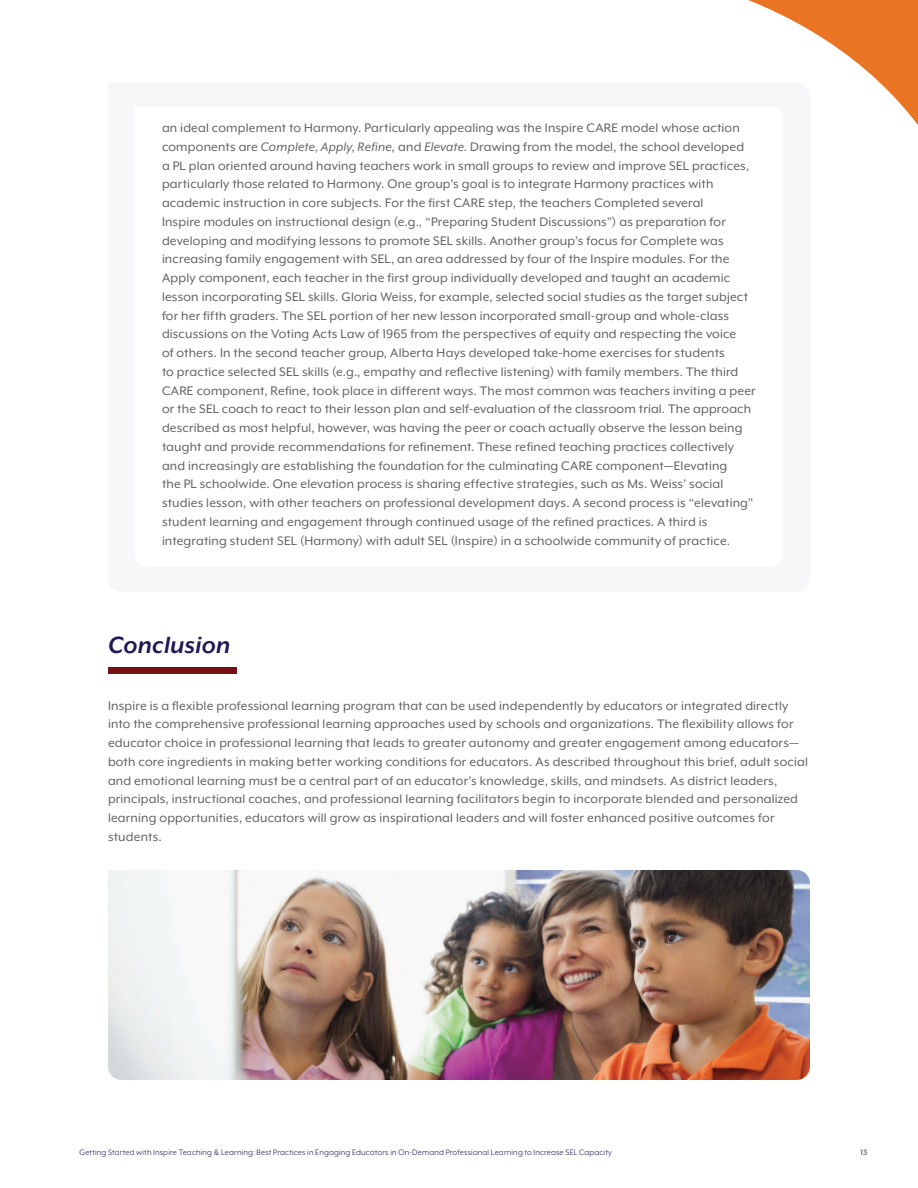
<style>
.page{position:relative;width:918px;height:1188px;background:#fff}
.page>*{position:absolute;margin:0;border:0;box-sizing:border-box;transform-origin:0 0}
.t1{font:italic 700 27px "Mr Eaves XL Mod OT";letter-spacing:.01em;color:#1f1854}
.t2{font:14.25px/18.8px "Mr Eaves XL Mod OT";letter-spacing:.01em;color:#606262}
.t3{font:9px "Mr Eaves XL Mod OT";letter-spacing:.015em;color:#1f1854}
.t4{font:700 9px "Mr Eaves XL Mod OT";color:#707070}
.s1{font-style:italic}
</style>
<div class="page">
<svg style="left:748px;top:0;width:170px;height:125px"></svg>
<svg style="left:748px;top:82px;width:62px;height:43px;fill:#f7f6f9"></svg>
<div style="left:108px;top:667px;width:128px;height:7px;background:#761014"></div>
<img style="left:108px;top:870px;width:702px;height:210px">
<p class="t2" style="left:162px;top:118px;width:595px">an ideal complement to Harmony. Particularly appealing was the Inspire CARE model whose action components are <span class="s1">Complete, Apply, Refine,</span> and <span class="s1">Elevate</span>. Drawing from the model, the school developed<br>a PL plan oriented around having teachers work in small groups to review and improve SEL practices, particularly those related to Harmony. One group’s goal is to integrate Harmony practices with academic instruction in core subjects. For the first CARE step, the teachers Completed several<br>Inspire modules on instructional design (e.g., “Preparing Student Discussions”) as preparation for developing and modifying lessons to promote SEL skills. Another group’s focus for Complete was increasing family engagement with SEL, an area addressed by four of the Inspire modules. For the Apply component, each teacher in the first group individually developed and taught an academic lesson incorporating SEL skills. Gloria Weiss, for example, selected social studies as the target subject for her fifth graders. The SEL portion of her new lesson incorporated small-group and whole-class discussions on the Voting Acts Law of 1965 from the perspectives of equity and respecting the voice<br>of others. In the second teacher group, Alberta Hays developed take-home exercises for students<br>to practice selected SEL skills (e.g., empathy and reflective listening) with family members. The third CARE component, Refine, took place in different ways. The most common was teachers inviting a peer or the SEL coach to react to their lesson plan and self-evaluation of the classroom trial. The approach described as most helpful, however, was having the peer or coach actually observe the lesson being taught and provide recommendations for refinement. These refined teaching practices collectively and increasingly are establishing the foundation for the culminating CARE component—Elevating<br>the PL schoolwide. One elevation process is sharing effective strategies, such as Ms. Weiss’ social studies lesson, with other teachers on professional development days. A second process is “elevating” student learning and engagement through continued usage of the refined practices. A third is integrating student SEL (Harmony) with adult SEL (Inspire) in a schoolwide community of practice.</p>
<p class="t1" style="left:108px;top:632px;width:124px">Conclusion</p>
<p class="t2" style="left:108px;top:696px;width:702px">Inspire is a flexible professional learning program that can be used independently by educators or integrated directly into the comprehensive professional learning approaches used by schools and organizations. The flexibility allows for educator choice in professional learning that leads to greater autonomy and greater engagement among educators— both core ingredients in making better working conditions for educators. As described throughout this brief, adult social and emotional learning must be a central part of an educator’s knowledge, skills, and mindsets. As district leaders, principals, instructional coaches, and professional learning facilitators begin to incorporate blended and personalized learning opportunities, educators will grow as inspirational leaders and will foster enhanced positive outcomes for students.</p>
<p class="t3" style="left:80px;top:1148px;width:534px">Getting Started with Inspire Teaching &amp; Learning: Best Practices in Engaging Educators in On-Demand Professional Learning to Increase SEL Capacity</p>
<p class="t4" style="left:860px;top:1148px;width:9px">13</p>
</div>
